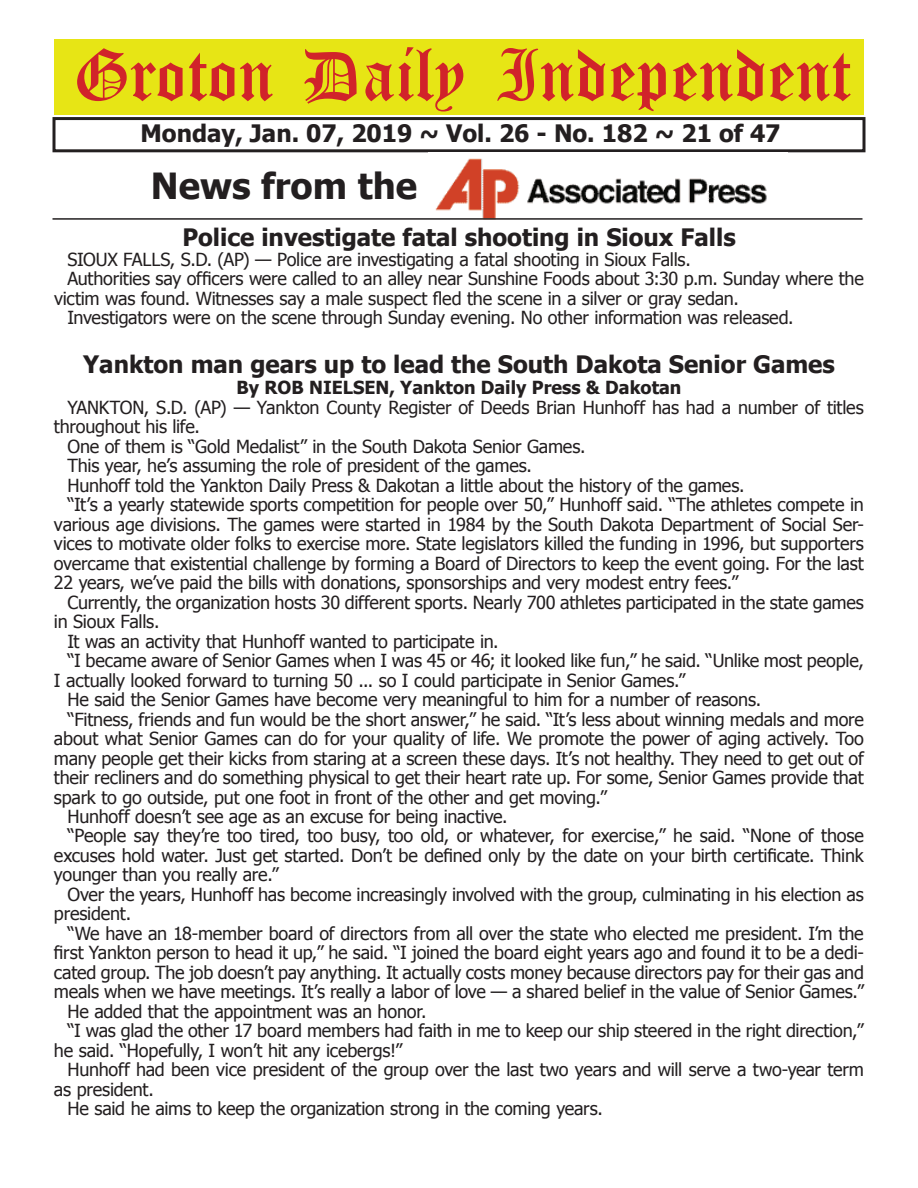
<style>
.page{position:relative;width:918px;height:1188px;background:#fff}
.page>*{position:absolute;margin:0;border:0;box-sizing:border-box;transform-origin:0 0}
.t1{font:54px "Old English Five";color:#d1232a}
.t2{font:700 36px "Tahoma";color:#231f20}
.t3{font:700 24px "Tahoma";color:#231f20}
.t4{font:18px "Tahoma";letter-spacing:-.01em;color:#231f20}
.t5{font:700 18px "Tahoma";color:#231f20}
</style>
<div class="page">
<div style="left:52px;top:117px;width:814px;height:35px;border:3px solid #231f20"></div>
<div style="left:54px;top:40px;width:810px;height:75px;background:#e7e515"></div>
<img style="left:435px;top:158px;width:332px;height:60px">
<hr style="left:52px;top:218px;width:810px;height:2px;background:#231f20">
<h1 class="t1" style="left:73px;top:50px;width:779px">Groton Daily Independent</h1>
<h3 class="t3" style="left:141px;top:116px;width:642px">Monday, Jan. 07, 2019 ~ Vol. 26 - No. 182 ~ 21 of 47</h3>
<h2 class="t2" style="left:151px;top:161px;width:268px">News from the</h2>
<h3 class="t3" style="left:182px;top:221px;width:555px">Police investigate fatal shooting in Sioux Falls</h3>
<p class="t4" style="left:68px;top:247px;width:625px">SIOUX FALLS, S.D. (AP) — Police are investigating a fatal shooting in Sioux Falls.</p>
<p class="t4" style="left:68px;top:267px;width:798px">Authorities say officers were called to an alley near Sunshine Foods about 3:30 p.m. Sunday where the</p>
<p class="t4" style="left:54px;top:286px;width:686px">victim was found. Witnesses say a male suspect fled the scene in a silver or gray sedan.</p>
<p class="t4" style="left:68px;top:306px;width:728px">Investigators were on the scene through Sunday evening. No other information was released.</p>
<h3 class="t3" style="left:83px;top:347px;width:753px">Yankton man gears up to lead the South Dakota Senior Games</h3>
<p class="t5" style="left:237px;top:375px;width:446px">By ROB NIELSEN, Yankton Daily Press &amp; Dakotan</p>
<p class="t4" style="left:67px;top:395px;width:798px">YANKTON, S.D. (AP) — Yankton County Register of Deeds Brian Hunhoff has had a number of titles</p>
<p class="t4" style="left:54px;top:415px;width:148px">throughout his life.</p>
<p class="t4" style="left:67px;top:434px;width:520px">One of them is “Gold Medalist” in the South Dakota Senior Games.</p>
<p class="t4" style="left:67px;top:453px;width:466px">This year, he’s assuming the role of president of the games.</p>
<p class="t4" style="left:67px;top:473px;width:679px">Hunhoff told the Yankton Daily Press &amp; Dakotan a little about the history of the games.</p>
<p class="t4" style="left:67px;top:492px;width:798px">“It’s a yearly statewide sports competition for people over 50,” Hunhoff said. “The athletes compete in</p>
<p class="t4" style="left:54px;top:512px;width:811px">various age divisions. The games were started in 1984 by the South Dakota Department of Social Ser-</p>
<p class="t4" style="left:54px;top:531px;width:811px">vices to motivate older folks to exercise more. State legislators killed the funding in 1996, but supporters</p>
<p class="t4" style="left:54px;top:551px;width:811px">overcame that existential challenge by forming a Board of Directors to keep the event going. For the last</p>
<p class="t4" style="left:54px;top:570px;width:686px">22 years, we’ve paid the bills with donations, sponsorships and very modest entry fees.”</p>
<p class="t4" style="left:67px;top:590px;width:798px">Currently, the organization hosts 30 different sports. Nearly 700 athletes participated in the state games</p>
<p class="t4" style="left:54px;top:609px;width:107px">in Sioux Falls.</p>
<p class="t4" style="left:67px;top:629px;width:433px">It was an activity that Hunhoff wanted to participate in.</p>
<p class="t4" style="left:67px;top:648px;width:798px">“I became aware of Senior Games when I was 45 or 46; it looked like fun,” he said. “Unlike most people,</p>
<p class="t4" style="left:54px;top:668px;width:633px">I actually looked forward to turning 50 ... so I could participate in Senior Games.”</p>
<p class="t4" style="left:67px;top:687px;width:695px">He said the Senior Games have become very meaningful to him for a number of reasons.</p>
<p class="t4" style="left:67px;top:707px;width:798px">“Fitness, friends and fun would be the short answer,” he said. “It’s less about winning medals and more</p>
<p class="t4" style="left:54px;top:726px;width:811px">about what Senior Games can do for your quality of life. We promote the power of aging actively. Too</p>
<p class="t4" style="left:54px;top:746px;width:811px">many people get their kicks from staring at a screen these days. It’s not healthy. They need to get out of</p>
<p class="t4" style="left:54px;top:765px;width:811px">their recliners and do something physical to get their heart rate up. For some, Senior Games provide that</p>
<p class="t4" style="left:54px;top:785px;width:554px">spark to go outside, put one foot in front of the other and get moving.”</p>
<p class="t4" style="left:67px;top:804px;width:442px">Hunhoff doesn’t see age as an excuse for being inactive.</p>
<p class="t4" style="left:67px;top:824px;width:798px">“People say they’re too tired, too busy, too old, or whatever, for exercise,” he said. “None of those</p>
<p class="t4" style="left:54px;top:843px;width:811px">excuses hold water. Just get started. Don’t be defined only by the date on your birth certificate. Think</p>
<p class="t4" style="left:54px;top:863px;width:226px">younger than you really are.”</p>
<p class="t4" style="left:67px;top:882px;width:798px">Over the years, Hunhoff has become increasingly involved with the group, culminating in his election as</p>
<p class="t4" style="left:54px;top:902px;width:79px">president.</p>
<p class="t4" style="left:67px;top:921px;width:798px">“We have an 18-member board of directors from all over the state who elected me president. I’m the</p>
<p class="t4" style="left:54px;top:941px;width:811px">first Yankton person to head it up,” he said. “I joined the board eight years ago and found it to be a dedi-</p>
<p class="t4" style="left:54px;top:960px;width:811px">cated group. The job doesn’t pay anything. It actually costs money because directors pay for their gas and</p>
<p class="t4" style="left:54px;top:980px;width:811px">meals when we have meetings. It’s really a labor of love — a shared belief in the value of Senior Games.”</p>
<p class="t4" style="left:67px;top:999px;width:361px">He added that the appointment was an honor.</p>
<p class="t4" style="left:67px;top:1019px;width:798px">“I was glad the other 17 board members had faith in me to keep our ship steered in the right direction,”</p>
<p class="t4" style="left:54px;top:1038px;width:350px">he said. “Hopefully, I won’t hit any icebergs!”</p>
<p class="t4" style="left:67px;top:1058px;width:798px">Hunhoff had been vice president of the group over the last two years and will serve a two-year term</p>
<p class="t4" style="left:54px;top:1077px;width:101px">as president.</p>
<p class="t4" style="left:67px;top:1097px;width:537px">He said he aims to keep the organization strong in the coming years.</p>
</div>
